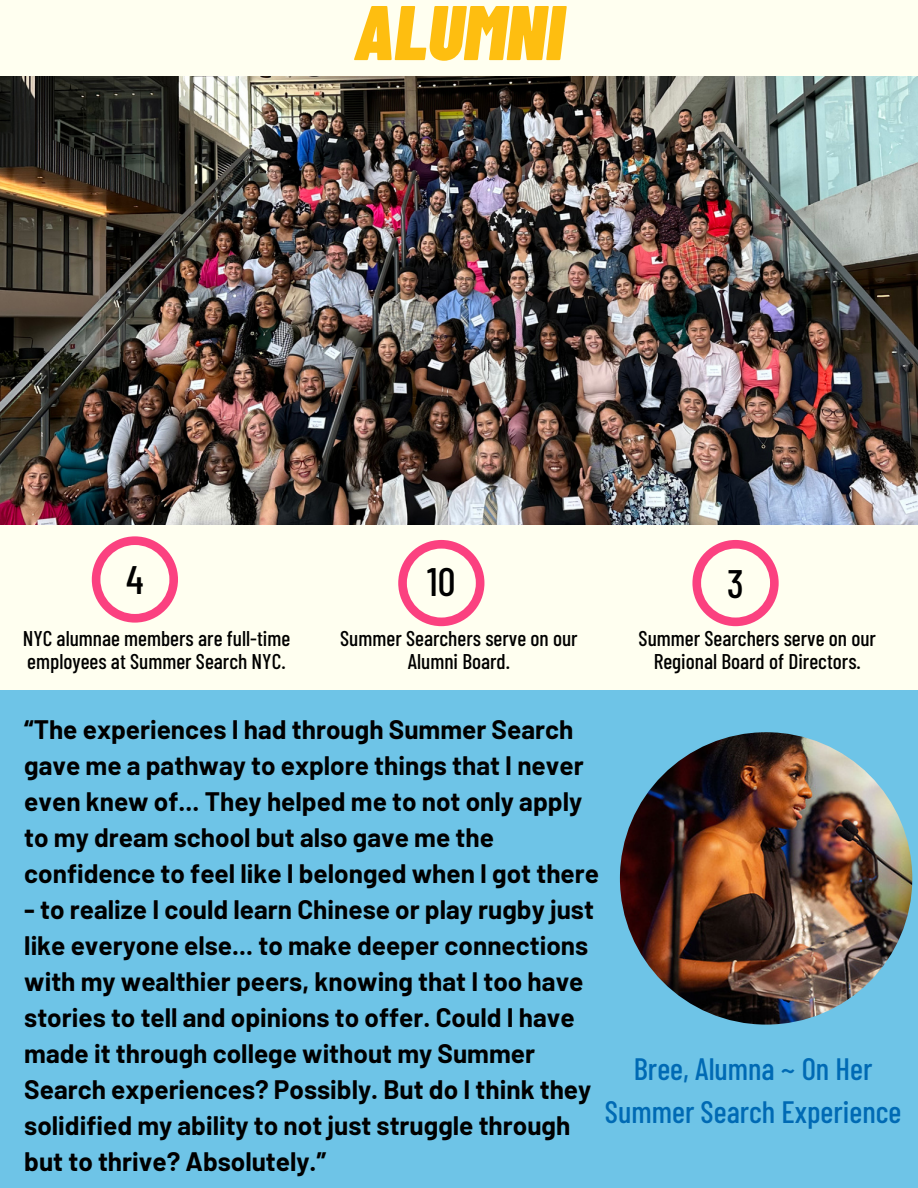
<style>
.page{position:relative;width:918px;height:1188px;background:#fffff0}
.page>*{position:absolute;margin:0;border:0;box-sizing:border-box;transform-origin:0 0}
.t1{font:italic 900 77.25px "Barlow Condensed";color:#febe10}
.t2{font:500 39.75px "Barlow Condensed";color:#000}
.t3{font:500 30.9px/43px "Barlow Condensed";color:#006ab4;text-align:center}
.t4{font:700 26.1px/36px "Barlow";color:#000}
.t5{font:500 21.3px/22.5px "Barlow Condensed";color:#000;text-align:center}
</style>
<div class="page">
<div style="left:0;top:690px;width:918px;height:498px;background:#6ec4e7"></div>
<img style="left:620px;top:732px;width:292px;height:293px;border-radius:50%">
<svg style="left:92px;top:536px;width:86px;height:87px"></svg>
<svg style="left:692px;top:540px;width:87px;height:86px"></svg>
<img style="left:0;top:76px;width:918px;height:449px">
<svg style="left:398px;top:540px;width:86px;height:86px"></svg>
<p class="t1" style="left:354px;top:-17px;width:211px">ALUMNI</p>
<p class="t2" style="left:126px;top:555px;width:19px">4</p>
<p class="t2" style="left:727px;top:558px;width:18px">3</p>
<p class="t5" style="left:340px;top:627px;width:239px">Summer Searchers serve on our<br>Alumni Board.</p>
<p class="t2" style="left:427px;top:556px;width:30px">10</p>
<p class="t5" style="left:23px;top:627px;width:269px;text-align:left">NYC alumnae members are full-time employees at Summer Search NYC.</p>
<p class="t5" style="left:639px;top:627px;width:239px">Summer Searchers serve on our<br>Regional Board of Directors.</p>
<p class="t4" style="left:24px;top:710px;width:576px">“The experiences I had through Summer Search gave me a pathway to explore things that I never even knew of... They helped me to not only apply to my dream school but also gave me the confidence to feel like I belonged when I got there</p>
<p class="t4" style="left:24px;top:890px;width:571px">- to realize I could learn Chinese or play rugby just like everyone else... to make deeper connections with my wealthier peers, knowing that I too have stories to tell and opinions to offer. Could I have made it through college without my Summer Search experiences? Possibly. But do I think they solidified my ability to not just struggle through but to thrive? Absolutely.”</p>
<p class="t3" style="left:605px;top:1046px;width:298px">Bree, Alumna ~ On Her<br>Summer Search Experience</p>
</div>
